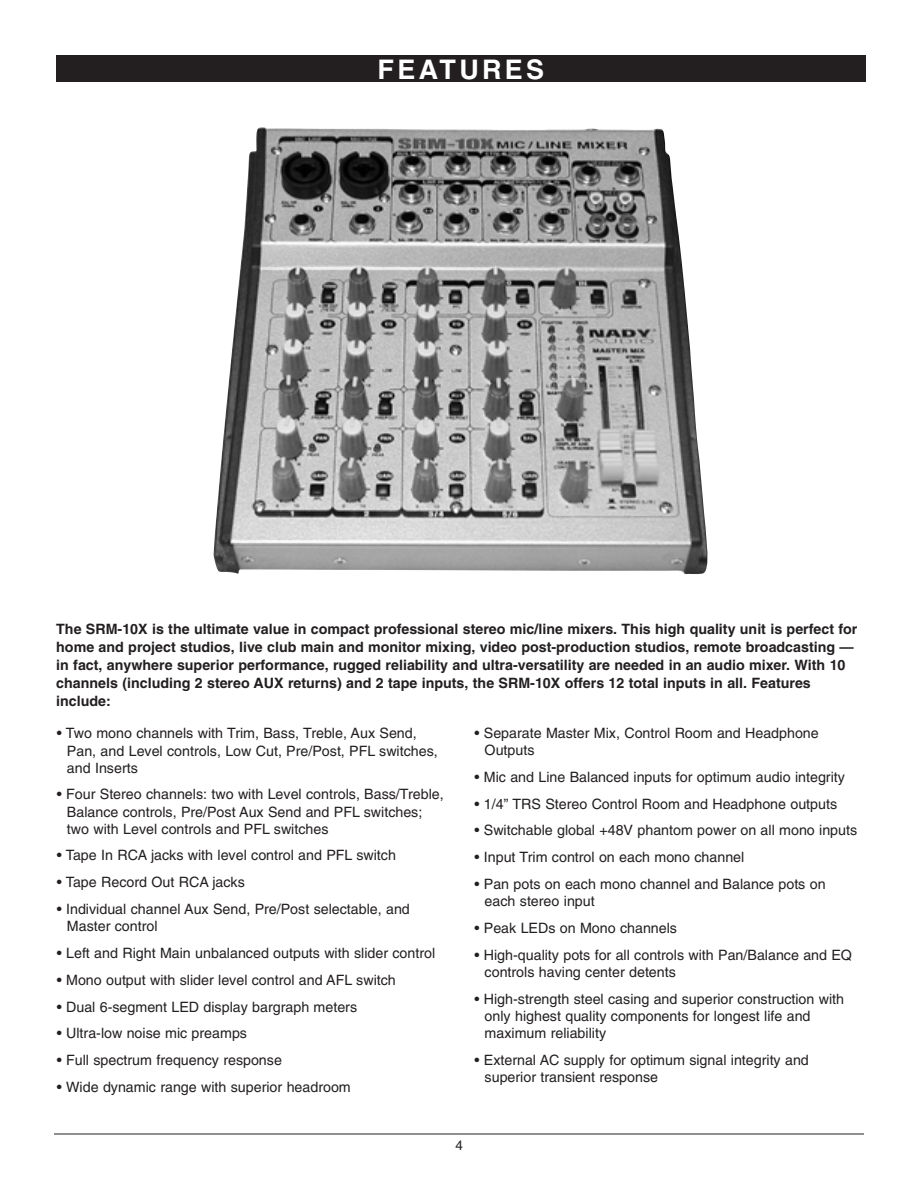
<style>
.page{position:relative;width:918px;height:1188px;background:#fff}
.page>*{position:absolute;margin:0;border:0;box-sizing:border-box;transform-origin:0 0}
.t1{font:700 27px "Helvetica";letter-spacing:.12em;color:#fff}
.t2{font:14.25px/17.1px "Helvetica";color:#231f20}
.t3{font:700 14.25px/18px "Helvetica";color:#231f20}
.t4{font:13.5px "Helvetica";color:#231f20}
</style>
<div class="page">
<hr style="left:54px;top:1134px;width:810px;height:1px;background:#231f20">
<div style="left:56px;top:55px;width:810px;height:27px;background:#231f20"></div>
<img style="left:213px;top:127px;width:494px;height:447px">
<h1 class="t1" style="left:378px;top:59px;width:168px">FEATURES</h1>
<p class="t3" style="left:56px;top:622px;width:803px">The SRM-10X is the ultimate value in compact professional stereo mic/line mixers. This high quality unit is perfect for home and project studios, live club main and monitor mixing, video post-production studios, remote broadcasting — in fact, anywhere superior performance, rugged reliability and ultra-versatility are needed in an audio mixer. With 10 channels (including 2 stereo AUX returns) and 2 tape inputs, the SRM-10X offers 12 total inputs in all. Features include:</p>
<p class="t2" style="left:67px;top:726px;width:372px;text-indent:-10px">• Two mono channels with Trim, Bass, Treble, Aux Send,<br>Pan, and Level controls, Low Cut, Pre/Post, PFL switches, and Inserts</p>
<p class="t2" style="left:67px;top:787px;width:378px;text-indent:-10px">• Four Stereo channels: two with Level controls, Bass/Treble,<br>Balance controls, Pre/Post Aux Send and PFL switches; two with Level controls and PFL switches</p>
<p class="t2" style="left:57px;top:848px;width:341px">• Tape In RCA jacks with level control and PFL switch</p>
<p class="t2" style="left:57px;top:875px;width:190px">• Tape Record Out RCA jacks</p>
<p class="t2" style="left:67px;top:902px;width:344px;text-indent:-10px">• Individual channel Aux Send, Pre/Post selectable, and<br>Master control</p>
<p class="t2" style="left:57px;top:946px;width:380px">• Left and Right Main unbalanced outputs with slider control</p>
<p class="t2" style="left:57px;top:973px;width:341px">• Mono output with slider level control and AFL switch</p>
<p class="t2" style="left:57px;top:999px;width:302px">• Dual 6-segment LED display bargraph meters</p>
<p class="t2" style="left:57px;top:1026px;width:192px">• Ultra-low noise mic preamps</p>
<p class="t2" style="left:57px;top:1053px;width:227px">• Full spectrum frequency response</p>
<p class="t2" style="left:57px;top:1080px;width:295px">• Wide dynamic range with superior headroom</p>
<p class="t2" style="left:485px;top:726px;width:336px;text-indent:-10px">• Separate Master Mix, Control Room and Headphone<br>Outputs</p>
<p class="t2" style="left:475px;top:770px;width:372px">• Mic and Line Balanced inputs for optimum audio integrity</p>
<p class="t2" style="left:475px;top:796px;width:364px">• 1/4” TRS Stereo Control Room and Headphone outputs</p>
<p class="t2" style="left:475px;top:823px;width:384px">• Switchable global +48V phantom power on all mono inputs</p>
<p class="t2" style="left:475px;top:850px;width:271px">• Input Trim control on each mono channel</p>
<p class="t2" style="left:485px;top:877px;width:342px;text-indent:-10px">• Pan pots on each mono channel and Balance pots on each stereo input</p>
<p class="t2" style="left:475px;top:921px;width:204px">• Peak LEDs on Mono channels</p>
<p class="t2" style="left:485px;top:948px;width:369px;text-indent:-10px">• High-quality pots for all controls with Pan/Balance and EQ controls having center detents</p>
<p class="t2" style="left:485px;top:991px;width:361px;text-indent:-10px">• High-strength steel casing and superior construction with only highest quality components for longest life and maximum reliability</p>
<p class="t2" style="left:485px;top:1052px;width:326px;text-indent:-10px">• External AC supply for optimum signal integrity and superior transient response</p>
<p class="t4" style="left:456px;top:1141px;width:9px">4</p>
</div>
